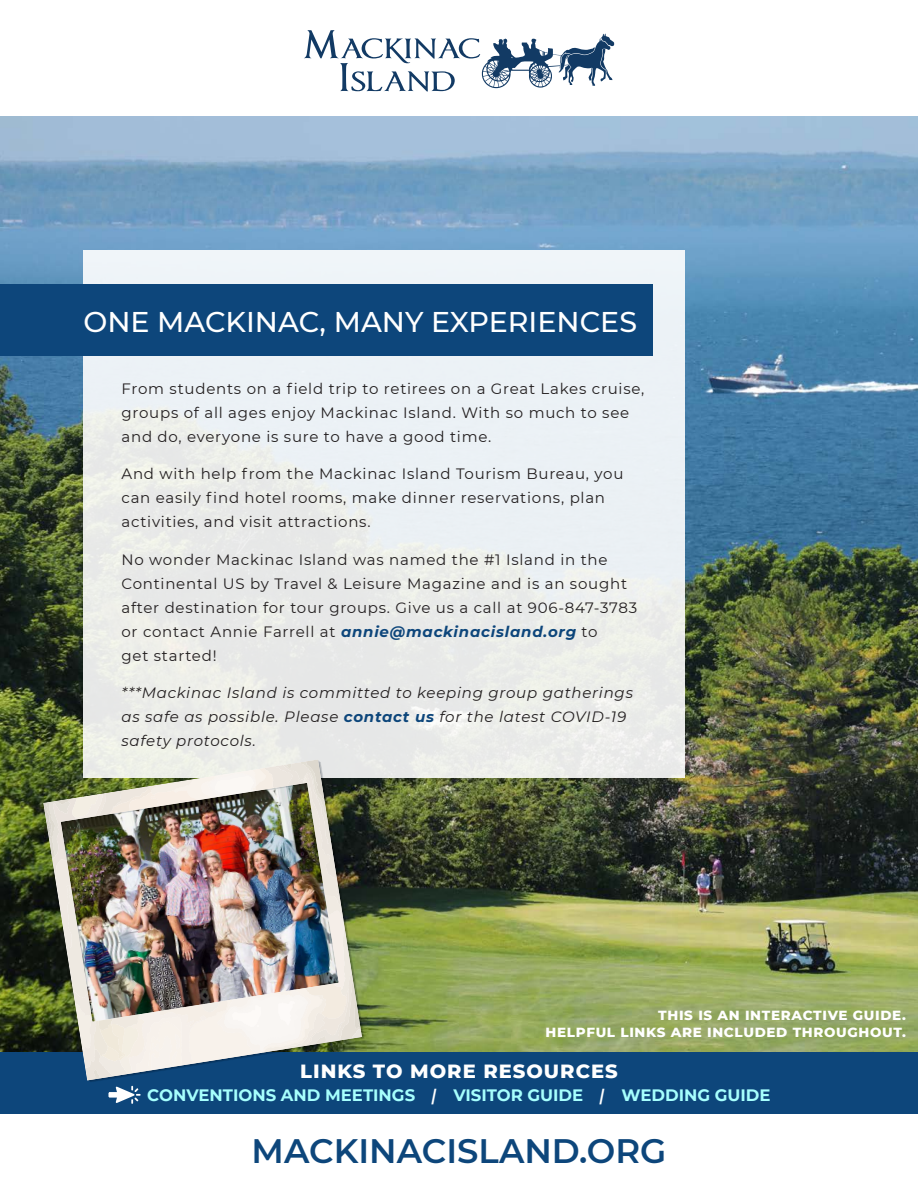
<style>
.page{position:relative;width:918px;height:1188px;background:#fff}
.page>*{position:absolute;margin:0;border:0;box-sizing:border-box;transform-origin:0 0}
.t1{font:600 33.9px "Montserrat";color:#0d467b}
.t2{font:500 28.5px "Montserrat";color:#fff}
.t3{font:800 19.5px "Montserrat";letter-spacing:.05em;color:#fff}
.t4{font:700 16.5px "Montserrat";color:#a6fffd}
.t5{font:15px/24px "Montserrat";letter-spacing:.05em;color:#231f20}
.t6{font:italic 15px/24px "Montserrat";letter-spacing:.05em;color:#231f20}
.t7{font:800 13.5px/16.2px "Montserrat";letter-spacing:.05em;color:#fff;text-align:right}
.s1{font-weight:700;font-style:italic;color:#0d467b}
.s2{font-weight:700;color:#0d467b}
.s3{font-weight:600;font-style:italic;color:#fff}
</style>
<div class="page">
<img style="left:0;top:117px;width:918px;height:935px">
<svg style="left:304px;top:30px;width:310px;height:62px"></svg>
<div style="left:83px;top:251px;width:602px;height:527px;background:linear-gradient(to right,#ebedeb,#ecf0f2)"></div>
<div style="left:0;top:284px;width:652px;height:72px;background:#0d467b"></div>
<div style="left:0;top:1052px;width:918px;height:62px;background:#0d467b"></div>
<svg style="left:108px;top:1086px;width:33px;height:18px"></svg>
<img style="left:43px;top:759px;width:319px;height:321px">
<p class="t2" style="left:83px;top:302px;width:555px">ONE MACKINAC, MANY EXPERIENCES</p>
<p class="t5" style="left:122px;top:376px;width:524px">From students on a field trip to retirees on a Great Lakes cruise, groups of all ages enjoy Mackinac Island. With so much to see and do, everyone is sure to have a good time.</p>
<p class="t5" style="left:122px;top:461px;width:504px">And with help from the Mackinac Island Tourism Bureau, you can easily find hotel rooms, make dinner reservations, plan activities, and visit attractions.</p>
<p class="t5" style="left:122px;top:547px;width:517px">No wonder Mackinac Island was named the #1 Island in the Continental US by Travel &amp; Leisure Magazine and is an sought after destination for tour groups. Give us a call at 906-847-3783 or contact Annie Farrell at <span class="s1">annie@mackinacisland.org</span> to<br>get started!</p>
<p class="t6" style="left:122px;top:680px;width:513px">***Mackinac Island is committed to keeping group gatherings as safe as possible. Please <span class="s2">contact us</span> for the latest COVID-19 safety protocols.</p>
<p class="t7" style="left:546px;top:1007px;width:362px">THIS IS AN INTERACTIVE GUIDE.<br>HELPFUL LINKS ARE INCLUDED THROUGHOUT.</p>
<p class="t3" style="left:300px;top:1057px;width:319px">LINKS TO MORE RESOURCES</p>
<p class="t4" style="left:147px;top:1083px;width:625px">CONVENTIONS AND MEETINGS <span class="s3">|</span> VISITOR GUIDE <span class="s3">|</span> WEDDING GUIDE</p>
<p class="t1" style="left:252px;top:1126px;width:416px">MACKINACISLAND.ORG</p>
</div>
